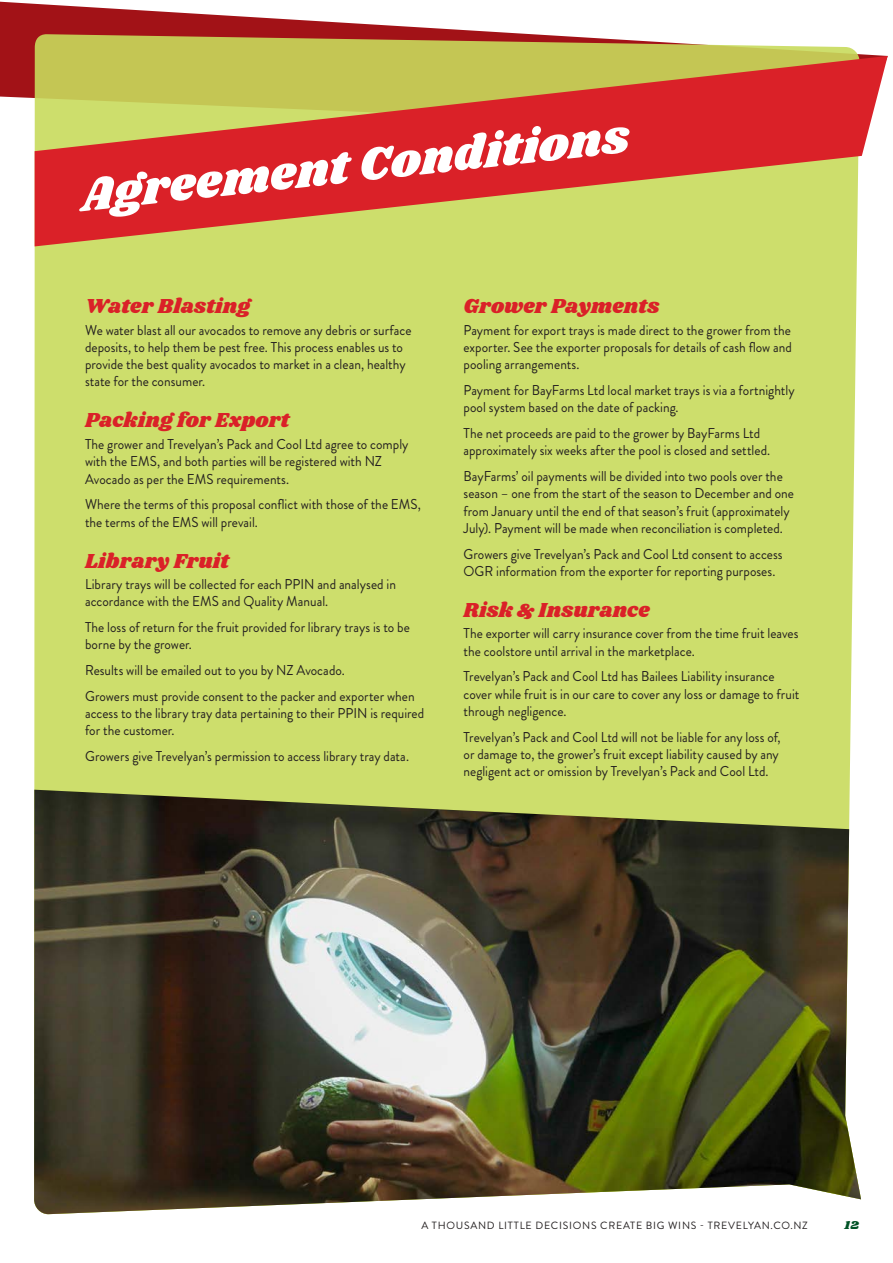
<style>
.page{position:relative;width:893px;height:1263px;background:#fff}
.page>*{position:absolute;margin:0;border:0;box-sizing:border-box;transform-origin:0 0}
.t1{font:47.7px "Shrikhand";color:#fff}
._2020_Sub_heading{font:21px "Shrikhand";letter-spacing:.01em;color:#da2128;scale:.96 1}
._2020_Body{font:14.25px/17.2px "Brandon Grotesque";color:#231f20;scale:.94 1}
.t2{font:12px "Shrikhand";color:#005326}
.t3{font:10.5px "Brandon Grotesque";letter-spacing:.07em;color:#231f20}
</style>
<div class="page">
<svg style="left:0;top:2px;width:888px;height:96px"></svg>
<div style="left:34px;top:34px;width:827px;height:756px;background:#cdde6c"></div>
<img style="left:34px;top:790px;width:827px;height:424px">
<svg style="left:35px;top:56px;width:853px;height:190px;background:#d27b49"></svg>
<h1 class="t1" style="left:76px;top:162px;width:553px;rotate:-6deg">Agreement Conditions</h1>
<p class="_2020_Sub_heading" style="left:85px;top:292px;width:174px">Water Blasting</p>
<p class="_2020_Body" style="left:85px;top:321px;width:349px">We water blast all our avocados to remove any debris or surface deposits, to help them be pest free. This process enables us to provide the best quality avocados to market in a clean, healthy state for the consumer.</p>
<p class="_2020_Sub_heading" style="left:85px;top:406px;width:214px">Packing for Export</p>
<p class="_2020_Body" style="left:85px;top:436px;width:346px">The grower and Trevelyan’s Pack and Cool Ltd agree to comply with the EMS, and both parties will be registered with NZ<br>Avocado as per the EMS requirements.</p>
<p class="_2020_Body" style="left:85px;top:496px;width:359px">Where the terms of this proposal conflict with those of the EMS, the terms of the EMS will prevail.</p>
<p class="_2020_Sub_heading" style="left:85px;top:546px;width:152px">Library Fruit</p>
<p class="_2020_Body" style="left:85px;top:576px;width:332px">Library trays will be collected for each PPIN and analysed in accordance with the EMS and Quality Manual.</p>
<p class="_2020_Body" style="left:85px;top:619px;width:347px">The loss of return for the fruit provided for library trays is to be borne by the grower.</p>
<p class="_2020_Body" style="left:85px;top:662px;width:278px">Results will be emailed out to you by NZ Avocado.</p>
<p class="_2020_Body" style="left:85px;top:687px;width:362px">Growers must provide consent to the packer and exporter when access to the library tray data pertaining to their PPIN is required for the customer.</p>
<p class="_2020_Body" style="left:85px;top:748px;width:346px">Growers give Trevelyan’s permission to access library tray data.</p>
<p class="_2020_Sub_heading" style="left:463px;top:292px;width:206px">Grower Payments</p>
<p class="_2020_Body" style="left:463px;top:321px;width:351px;text-align:justify">Payment for export trays is made direct to the grower from the exporter. See the exporter proposals for details of cash flow and pooling arrangements.</p>
<p class="_2020_Body" style="left:463px;top:382px;width:354px">Payment for BayFarms Ltd local market trays is via a fortnightly pool system based on the date of packing.</p>
<p class="_2020_Body" style="left:463px;top:425px;width:328px">The net proceeds are paid to the grower by BayFarms Ltd approximately six weeks after the pool is closed and settled.</p>
<p class="_2020_Body" style="left:463px;top:468px;width:353px">BayFarms’ oil payments will be divided into two pools over the season – one from the start of the season to December and one from January until the end of that season’s fruit (approximately July). Payment will be made when reconciliation is completed.</p>
<p class="_2020_Body" style="left:463px;top:545px;width:341px">Growers give Trevelyan’s Pack and Cool Ltd consent to access<br>OGR information from the exporter for reporting purposes.</p>
<p class="_2020_Sub_heading" style="left:463px;top:595px;width:196px">Risk &amp; Insurance</p>
<p class="_2020_Body" style="left:463px;top:625px;width:358px">The exporter will carry insurance cover from the time fruit leaves the coolstore until arrival in the marketplace.</p>
<p class="_2020_Body" style="left:463px;top:668px;width:359px">Trevelyan’s Pack and Cool Ltd has Bailees Liability insurance cover while fruit is in our care to cover any loss or damage to fruit through negligence.</p>
<p class="_2020_Body" style="left:463px;top:728px;width:339px">Trevelyan’s Pack and Cool Ltd will not be liable for any loss of, or damage to, the grower’s fruit except liability caused by any negligent act or omission by Trevelyan’s Pack and Cool Ltd.</p>
<p class="t3" style="left:421px;top:1218px;width:388px">A THOUSAND LITTLE DECISIONS CREATE BIG WINS - TREVELYAN.CO.NZ</p>
<p class="t2" style="left:844px;top:1217px;width:16px">12</p>
</div>
